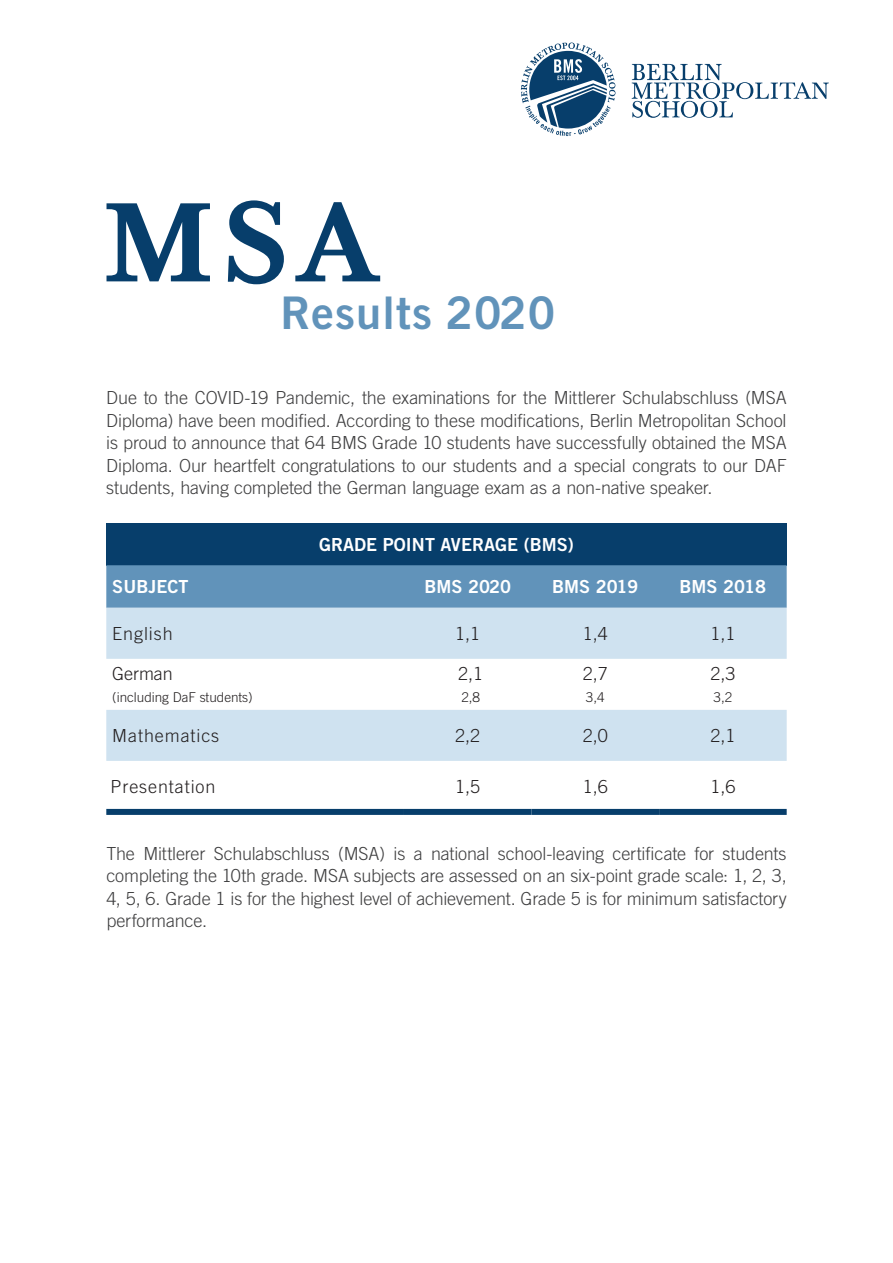
<style>
.page{position:relative;width:893px;height:1263px;background:#fff}
.page>*{position:absolute;margin:0;border:0;box-sizing:border-box;transform-origin:0 0}
.t1{font:500 117px "Baskerville LT";color:#073e6b}
.t2{font:45px "Trade Gothic Bold Two";letter-spacing:.025em;color:#6193ba}
.t3{font:300 18px/22.5px "Trade Gothic LT Std";letter-spacing:-.01em;color:#3e3e3f;text-align:justify}
.t4{font:300 18px "Trade Gothic LT Std";letter-spacing:.05em;color:#231f20}
.t5{font:18px "Trade Gothic LT Std Bd 2";color:#fff}
.t6{font:300 13.5px "Trade Gothic LT Std";color:#231f20}
</style>
<div class="page">
<div style="left:106px;top:523px;width:681px;height:42px;background:#073e6b"></div>
<div style="left:106px;top:565px;width:681px;height:43px;background:#6193ba"></div>
<svg style="left:106px;top:608px;width:681px;height:153px;fill:#cfe2f0"></svg>
<div style="left:106px;top:809px;width:298px;height:6px;background:#073e6b"></div>
<div style="left:404px;top:809px;width:127px;height:6px;background:#073e6b"></div>
<div style="left:531px;top:809px;width:128px;height:6px;background:#073e6b"></div>
<div style="left:659px;top:809px;width:128px;height:6px;background:#073e6b"></div>
<svg style="left:632px;top:64px;width:197px;height:54px"></svg>
<svg style="left:521px;top:43px;width:95px;height:93px"></svg>
<h1 class="t1" style="left:103px;top:173px;width:278px">MSA</h1>
<h2 class="t2" style="left:280px;top:285px;width:276px">Results 2020</h2>
<p class="t3" style="left:106px;top:386px;width:682px">Due to the COVID-19 Pandemic, the examinations for the Mittlerer Schulabschluss (MSA Diploma) have been modified. According to these modifications, Berlin Metropolitan School is proud to announce that 64 BMS Grade 10 students have successfully obtained the MSA Diploma. Our heartfelt congratulations to our students and a special congrats to our DAF students, having completed the German language exam as a non-native speaker.</p>
<p class="t5" style="left:319px;top:533px;width:256px">GRADE POINT AVERAGE (BMS)</p>
<p class="t5" style="left:112px;top:575px;width:78px">SUBJECT</p>
<p class="t5" style="left:424px;top:575px;width:88px">BMS 2020</p>
<p class="t5" style="left:552px;top:575px;width:88px">BMS 2019</p>
<p class="t5" style="left:680px;top:575px;width:88px">BMS 2018</p>
<p class="t4" style="left:112px;top:623px;width:62px">English</p>
<p class="t4" style="left:455px;top:623px;width:27px">1,1</p>
<p class="t4" style="left:583px;top:623px;width:27px">1,4</p>
<p class="t4" style="left:710px;top:623px;width:27px">1,1</p>
<p class="t4" style="left:112px;top:662px;width:62px">German</p>
<p class="t6" style="left:112px;top:689px;width:142px">(including DaF students)</p>
<p class="t4" style="left:458px;top:662px;width:27px">2,1</p>
<p class="t6" style="left:461px;top:689px;width:20px">2,8</p>
<p class="t4" style="left:583px;top:662px;width:27px">2,7</p>
<p class="t6" style="left:586px;top:689px;width:20px">3,4</p>
<p class="t4" style="left:710px;top:662px;width:27px">2,3</p>
<p class="t6" style="left:713px;top:689px;width:20px">3,2</p>
<p class="t4" style="left:112px;top:725px;width:108px">Mathematics</p>
<p class="t4" style="left:455px;top:725px;width:27px">2,2</p>
<p class="t4" style="left:583px;top:725px;width:27px">2,0</p>
<p class="t4" style="left:710px;top:725px;width:27px">2,1</p>
<p class="t4" style="left:111px;top:776px;width:106px">Presentation</p>
<p class="t4" style="left:455px;top:776px;width:27px">1,5</p>
<p class="t4" style="left:583px;top:776px;width:27px">1,6</p>
<p class="t4" style="left:710px;top:776px;width:27px">1,6</p>
<p class="t3" style="left:106px;top:842px;width:682px">The Mittlerer Schulabschluss (MSA) is a national school-leaving certificate for students completing the 10th grade. MSA subjects are assessed on an six-point grade scale: 1, 2, 3, 4, 5, 6. Grade 1 is for the highest level of achievement. Grade 5 is for minimum satisfactory performance.</p>
</div>
